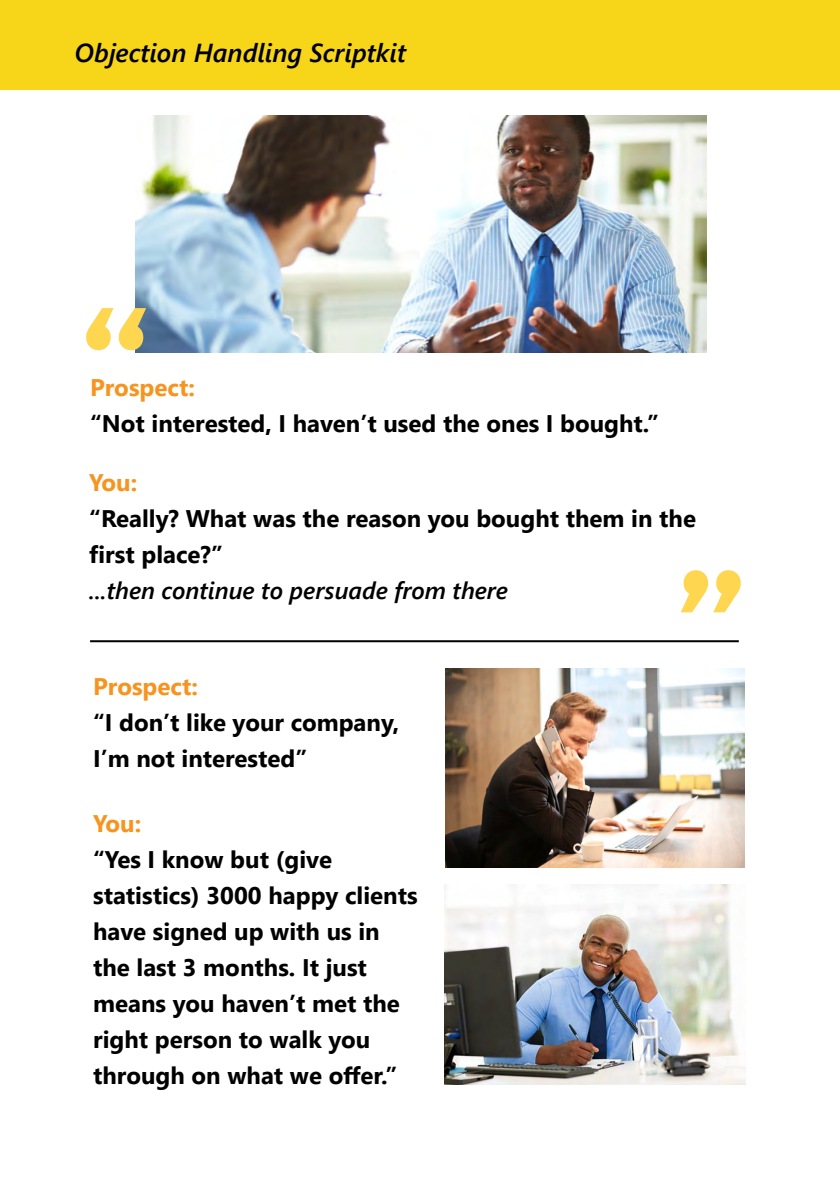
<style>
.page{position:relative;width:840px;height:1191px;background:#fff}
.page>*{position:absolute;margin:0;border:0;box-sizing:border-box;transform-origin:0 0}
.t1{font:italic 600 26px "Segoe UI";color:#000}
.t2{font:700 24px/36px "Segoe UI";color:#000}
.t3{font:italic 600 24px "Segoe UI";color:#000}
.t4{font:700 24px "Segoe UI";color:#f7941f}
</style>
<div class="page">
<div style="left:0;top:0;width:839px;height:89px;background:#f7d61a"></div>
<hr style="left:839px;top:0;width:1px;height:91px;background:#f7d61a">
<img style="left:135px;top:116px;width:570px;height:237px">
<hr style="left:90px;top:640px;width:648px;height:2px;background:#000">
<img style="left:445px;top:669px;width:298px;height:198px">
<img style="left:444px;top:884px;width:300px;height:200px">
<svg style="left:86px;top:308px;width:60px;height:42px"></svg>
<svg style="left:681px;top:570px;width:59px;height:42px"></svg>
<p class="t1" style="left:75px;top:34px;width:333px">Objection Handling Scriptkit</p>
<p class="t4" style="left:90px;top:368px;width:106px">Prospect:</p>
<p class="t2" style="left:90px;top:405px;width:570px">“Not interested, I haven’t used the ones I bought.”</p>
<p class="t4" style="left:89px;top:463px;width:50px">You:</p>
<p class="t2" style="left:89px;top:500px;width:608px">“Really? What was the reason you bought them in the first place?”</p>
<p class="t3" style="left:89px;top:573px;width:420px">...then continue to persuade from there</p>
<p class="t4" style="left:93px;top:667px;width:106px">Prospect:</p>
<p class="t2" style="left:93px;top:704px;width:307px">“I don’t like your company,<br>I’m not interested”</p>
<p class="t4" style="left:93px;top:804px;width:50px">You:</p>
<p class="t2" style="left:93px;top:841px;width:326px">“Yes I know but (give statistics) 3000 happy clients have signed up with us in the last 3 months. It just means you haven’t met the right person to walk you through on what we offer.”</p>
</div>
